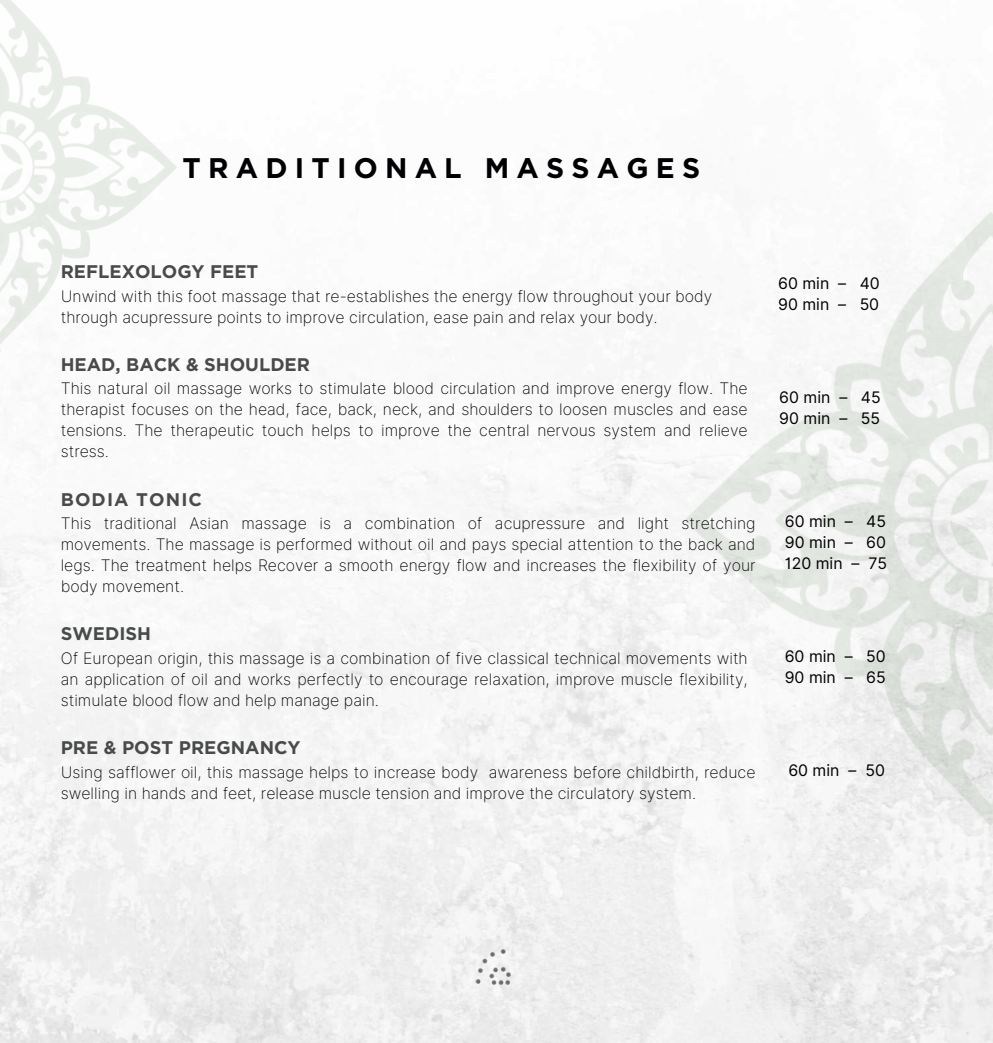
<style>
.page{position:relative;width:993px;height:1043px;background:#fff}
.page>*{position:absolute;margin:0;border:0;box-sizing:border-box;transform-origin:0 0}
.t1{font:700 28.35px "Gotham";letter-spacing:.255em;color:#000002}
.t2{font:700 18.2px "Gotham";color:#494b4b}
.t3{font:700 18.2px "Gotham";letter-spacing:.06em;color:#494b4b}
.t4{font:200 15.92px/21px "Inter";color:#000;text-align:justify}
.t5{font:15.92px/21px "Inter";color:#000}
</style>
<div class="page">
<img style="left:673px;top:194px;width:319px;height:653px">
<img style="left:0;top:358px;width:11px;height:182px">
<img style="left:474px;top:942px;width:44px;height:45px">
<img style="left:0;top:0;width:186px;height:358px">
<h1 class="t1" style="left:182px;top:149px;width:519px">TRADITIONAL MASSAGES</h1>
<p class="t2" style="left:61px;top:259px;width:199px">REFLEXOLOGY FEET</p>
<p class="t4" style="left:61px;top:285px;width:652px">Unwind with this foot massage that re-establishes the energy flow throughout your body through acupressure points to improve circulation, ease pain and relax your body.</p>
<p class="t5" style="left:778px;top:273px;width:103px">60 min – 40<br>90 min – 50</p>
<p class="t2" style="left:61px;top:352px;width:251px">HEAD, BACK &amp; SHOULDER</p>
<p class="t4" style="left:61px;top:377px;width:688px">This natural oil massage works to stimulate blood circulation and improve energy flow. The therapist focuses on the head, face, back, neck, and shoulders to loosen muscles and ease tensions. The therapeutic touch helps to improve the central nervous system and relieve stress.</p>
<p class="t5" style="left:779px;top:387px;width:103px">60 min – 45<br>90 min – 55</p>
<p class="t3" style="left:61px;top:487px;width:143px">BODIA TONIC</p>
<p class="t4" style="left:61px;top:512px;width:696px">This traditional Asian massage is a combination of acupressure and light stretching movements. The massage is performed without oil and pays special attention to the back and legs. The treatment helps Recover a smooth energy flow and increases the flexibility of your body movement.</p>
<p class="t5" style="left:784px;top:511px;width:104px;text-align:justify">60 min – 45<br>90 min – 60<br>120 min – 75</p>
<p class="t2" style="left:61px;top:621px;width:92px">SWEDISH</p>
<p class="t4" style="left:61px;top:647px;width:688px">Of European origin, this massage is a combination of five classical technical movements with an application of oil and works perfectly to encourage relaxation, improve muscle flexibility, stimulate blood flow and help manage pain.</p>
<p class="t5" style="left:784px;top:646px;width:103px">60 min – 50<br>90 min – 65</p>
<p class="t2" style="left:61px;top:735px;width:241px">PRE &amp; POST PREGNANCY</p>
<p class="t4" style="left:61px;top:761px;width:696px">Using safflower oil, this massage helps to increase body awareness before childbirth, reduce swelling in hands and feet, release muscle tension and improve the circulatory system.</p>
<p class="t5" style="left:788px;top:759px;width:98px">60 min – 50</p>
</div>
